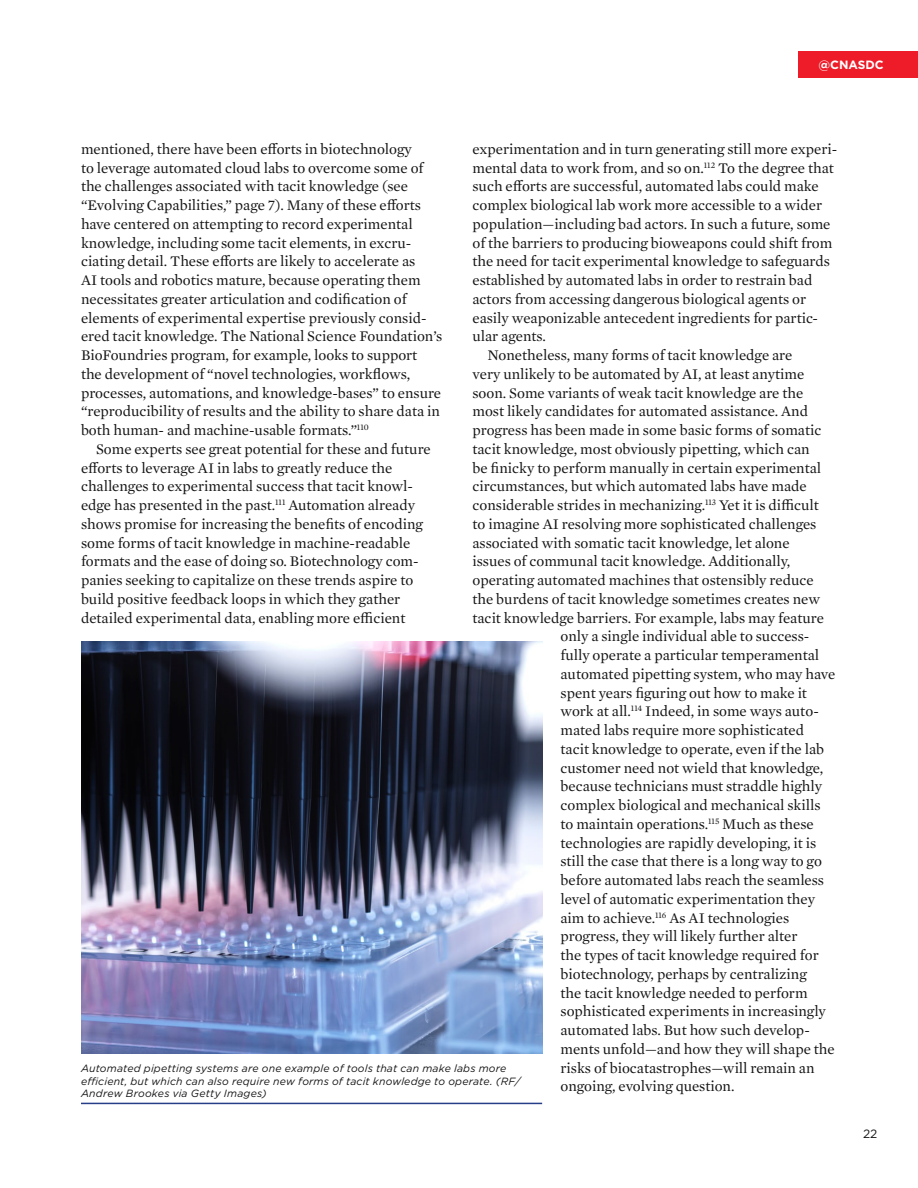
<style>
.page{position:relative;width:918px;height:1188px;background:#fff}
.page>*{position:absolute;margin:0;border:0;box-sizing:border-box;transform-origin:0 0}
.t1{font:15px/18.8px "Mercury Text G1";color:#141414}
.t2{font:700 12px "Gotham";color:#fff}
.t3{font:12px "Gotham";color:#141414}
.t4{font:italic 10.5px/12.8px "Gotham";letter-spacing:.015em;color:#141414}
</style>
<div class="page">
<img style="left:81px;top:641px;width:461px;height:413px">
<hr style="left:81px;top:1103px;width:461px;height:1px;background:#263d88">
<div style="left:798px;top:51px;width:120px;height:27px;background:#ed1c28"></div>
<p class="t2" style="left:818px;top:57px;width:67px">@CNASDC</p>
<p class="t1" style="left:81px;top:139px;width:363px">mentioned, there have been efforts in biotechnology<br>to leverage automated cloud labs to overcome some of the challenges associated with tacit knowledge (see “Evolving Capabilities,” page 7). Many of these efforts have centered on attempting to record experimental knowledge, including some tacit elements, in excru&shy;ciating detail. These efforts are likely to accelerate as<br>AI tools and robotics mature, because operating them necessitates greater articulation and codification of elements of experimental expertise previously consid&shy;ered tacit knowledge. The National Science Foundation’s BioFoundries program, for example, looks to support<br>the development of “novel technologies, workflows, processes, automations, and knowledge-bases” to ensure “reproducibility of results and the ability to share data in both human- and machine-usable formats.”<sup>110</sup></p>
<p class="t1" style="left:81px;top:439px;width:351px;text-indent:15px">Some experts see great potential for these and future efforts to leverage AI in labs to greatly reduce the challenges to experimental success that tacit knowl&shy;edge has presented in the past.<sup>111</sup> Automation already shows promise for increasing the benefits of encoding some forms of tacit knowledge in machine-readable formats and the ease of doing so. Biotechnology com&shy;panies seeking to capitalize on these trends aspire to build positive feedback loops in which they gather detailed experimental data, enabling more efficient</p>
<p class="t1" style="left:473px;top:139px;width:366px">experimentation and in turn generating still more experi&shy;mental data to work from, and so on.<sup>112</sup> To the degree that such efforts are successful, automated labs could make complex biological lab work more accessible to a wider population—including bad actors. In such a future, some of the barriers to producing bioweapons could shift from the need for tacit experimental knowledge to safeguards established by automated labs in order to restrain bad actors from accessing dangerous biological agents or easily weaponizable antecedent ingredients for partic&shy;ular agents.</p>
<p class="t1" style="left:488px;top:345px;width:306px">Nonetheless, many forms of tacit knowledge are</p>
<p class="t1" style="left:473px;top:364px;width:333px">very unlikely to be automated by AI, at least anytime</p>
<p class="t1" style="left:473px;top:382px;width:332px">soon. Some variants of weak tacit knowledge are the</p>
<p class="t1" style="left:473px;top:401px;width:337px">most likely candidates for automated assistance. And</p>
<p class="t1" style="left:473px;top:420px;width:351px">progress has been made in some basic forms of somatic</p>
<p class="t1" style="left:473px;top:439px;width:339px">tacit knowledge, most obviously pipetting, which can</p>
<p class="t1" style="left:473px;top:457px;width:350px">be finicky to perform manually in certain experimental</p>
<p class="t1" style="left:473px;top:476px;width:336px">circumstances, but which automated labs have made</p>
<p class="t1" style="left:473px;top:495px;width:348px">considerable strides in mechanizing.<sup>113</sup> Yet it is difficult</p>
<p class="t1" style="left:472px;top:514px;width:345px">to imagine AI resolving more sophisticated challenges</p>
<p class="t1" style="left:472px;top:532px;width:319px">associated with somatic tacit knowledge, let alone</p>
<p class="t1" style="left:472px;top:551px;width:319px">issues of communal tacit knowledge. Additionally,</p>
<p class="t1" style="left:472px;top:570px;width:343px">operating automated machines that ostensibly reduce</p>
<p class="t1" style="left:472px;top:589px;width:349px">the burdens of tacit knowledge sometimes creates new</p>
<p class="t1" style="left:472px;top:607px;width:353px">tacit knowledge barriers. For example, labs may feature</p>
<p class="t1" style="left:561px;top:626px;width:250px">only a single individual able to success-</p>
<p class="t1" style="left:561px;top:645px;width:260px">fully operate a particular temperamental</p>
<p class="t1" style="left:561px;top:664px;width:276px">automated pipetting system, who may have</p>
<p class="t1" style="left:561px;top:682px;width:248px">spent years figuring out how to make it</p>
<p class="t1" style="left:561px;top:701px;width:260px">work at all.<sup>114</sup> Indeed, in some ways auto-</p>
<p class="t1" style="left:561px;top:720px;width:245px">mated labs require more sophisticated</p>
<p class="t1" style="left:561px;top:739px;width:265px">tacit knowledge to operate, even if the lab</p>
<p class="t1" style="left:561px;top:757px;width:264px">customer need not wield that knowledge,</p>
<p class="t1" style="left:561px;top:776px;width:263px">because technicians must straddle highly</p>
<p class="t1" style="left:561px;top:795px;width:261px">complex biological and mechanical skills</p>
<p class="t1" style="left:561px;top:814px;width:255px">to maintain operations.<sup>115</sup> Much as these</p>
<p class="t1" style="left:561px;top:832px;width:257px">technologies are rapidly developing, it is</p>
<p class="t1" style="left:561px;top:851px;width:263px">still the case that there is a long way to go</p>
<p class="t1" style="left:561px;top:870px;width:265px">before automated labs reach the seamless</p>
<p class="t1" style="left:561px;top:889px;width:256px">level of automatic experimentation they</p>
<p class="t1" style="left:561px;top:907px;width:230px">aim to achieve.<sup>116</sup> As AI technologies</p>
<p class="t1" style="left:561px;top:926px;width:238px">progress, they will likely further alter</p>
<p class="t1" style="left:561px;top:945px;width:260px">the types of tacit knowledge required for</p>
<p class="t1" style="left:561px;top:964px;width:248px">biotechnology, perhaps by centralizing</p>
<p class="t1" style="left:561px;top:982px;width:249px">the tacit knowledge needed to perform</p>
<p class="t1" style="left:561px;top:1001px;width:267px">sophisticated experiments in increasingly</p>
<p class="t1" style="left:561px;top:1020px;width:251px">automated labs. But how such develop-</p>
<p class="t1" style="left:561px;top:1039px;width:276px">ments unfold—and how they will shape the</p>
<p class="t1" style="left:561px;top:1057px;width:256px">risks of biocatastrophes—will remain an</p>
<p class="t1" style="left:561px;top:1076px;width:176px">ongoing, evolving question.</p>
<p class="t4" style="left:81px;top:1061px;width:441px">Automated pipetting systems are one example of tools that can make labs more efficient, but which can also require new forms of tacit knowledge to operate. (RF/<br>Andrew Brookes via Getty Images)</p>
<p class="t3" style="left:863px;top:1126px;width:16px">22</p>
</div>
